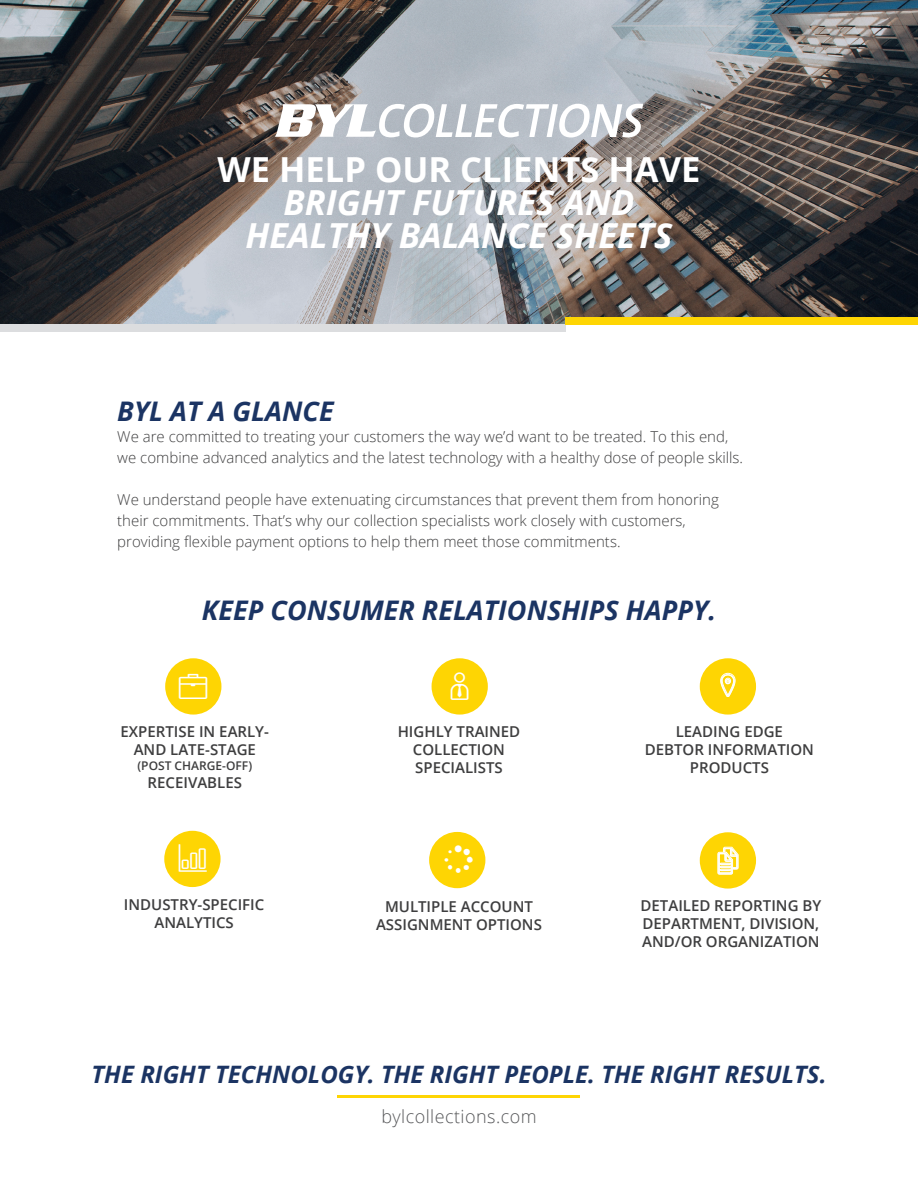
<style>
.page{position:relative;width:918px;height:1188px;background:#fff}
.page>*{position:absolute;margin:0;border:0;box-sizing:border-box;transform-origin:0 0}
.t1{font:italic 700 34.5px/33px "Open Sans";color:#fff;text-align:center}
.Paragraph_Style_1{font:italic 700 27px "Open Sans";color:#1b3463}
.t2{font:italic 700 24px "Open Sans";color:#1b3463}
.t3{font:300 18px "Open Sans";letter-spacing:.025em;color:#57585a}
.Paragraph_Style_1-2{font:300 15px/21px "Open Sans";color:#3e3e3f}
.Paragraph_Style_2{font:600 15px/18px "Open Sans";color:#3e3e3f;text-align:center}
.Paragraph_Style_2-2{font:600 12px "Open Sans";color:#3e3e3f}
.s1{font-style:normal}
</style>
<div class="page">
<img style="left:0;top:0;width:918px;height:324px">
<svg style="left:275px;top:104px;width:368px;height:33px"></svg>
<div style="left:0;top:324px;width:566px;height:8px;background:#dcdddf"></div>
<div style="left:566px;top:317px;width:352px;height:7px;background:#fed503"></div>
<hr style="left:338px;top:1096px;width:242px;height:2px;background:#fed503">
<div style="left:165px;top:658px;width:56px;height:57px;background:#fed503;border-radius:50%"></div>
<div style="left:429px;top:832px;width:56px;height:56px;background:#fed503;border-radius:50%"></div>
<div style="left:700px;top:658px;width:56px;height:57px;background:#fed503;border-radius:50%"></div>
<div style="left:432px;top:658px;width:56px;height:57px;background:#fed503;border-radius:50%"></div>
<div style="left:700px;top:832px;width:56px;height:57px;background:#fed503;border-radius:50%"></div>
<div style="left:164px;top:831px;width:57px;height:56px;background:#fed503;border-radius:50%"></div>
<svg style="left:720px;top:673px;width:16px;height:24px"></svg>
<svg style="left:717px;top:847px;width:22px;height:28px"></svg>
<p class="t1" style="left:218px;top:152px;width:484px"><span class="s1">WE HELP OUR CLIENTS HAVE<br></span>BRIGHT FUTURES AND<br>HEALTHY BALANCE SHEETS</p>
<p class="Paragraph_Style_1" style="left:117px;top:392px;width:218px">BYL AT A GLANCE</p>
<p class="Paragraph_Style_1-2" style="left:117px;top:426px;width:627px">We are committed to treating your customers the way we’d want to be treated. To this end, we combine advanced analytics and the latest technology with a healthy dose of people skills.</p>
<p class="Paragraph_Style_1-2" style="left:117px;top:489px;width:603px">We understand people have extenuating circumstances that prevent them from honoring their commitments. That’s why our collection specialists work closely with customers, providing flexible payment options to help them meet those commitments.</p>
<p class="Paragraph_Style_1" style="left:202px;top:592px;width:516px">KEEP CONSUMER RELATIONSHIPS HAPPY.</p>
<p class="Paragraph_Style_2" style="left:121px;top:722px;width:150px">EXPERTISE IN EARLY-<br>AND LATE-STAGE</p>
<p class="Paragraph_Style_2-2" style="left:137px;top:757px;width:116px">(POST CHARGE-OFF)</p>
<p class="Paragraph_Style_2" style="left:148px;top:773px;width:96px">RECEIVABLES</p>
<p class="Paragraph_Style_2" style="left:124px;top:896px;width:142px">INDUSTRY-SPECIFIC<br>ANALYTICS</p>
<p class="Paragraph_Style_2" style="left:398px;top:722px;width:124px">HIGHLY TRAINED<br>COLLECTION<br>SPECIALISTS</p>
<p class="Paragraph_Style_2" style="left:385px;top:897px;width:149px">MULTIPLE ACCOUNT</p>
<p class="Paragraph_Style_2" style="left:376px;top:915px;width:167px">ASSIGNMENT OPTIONS</p>
<p class="Paragraph_Style_2" style="left:676px;top:722px;width:109px">LEADING EDGE</p>
<p class="Paragraph_Style_2" style="left:645px;top:740px;width:171px">DEBTOR INFORMATION<br>PRODUCTS</p>
<p class="Paragraph_Style_2" style="left:641px;top:896px;width:182px;text-align:left">DETAILED REPORTING BY<br>DEPARTMENT, DIVISION,</p>
<p class="Paragraph_Style_2" style="left:642px;top:932px;width:179px">AND/OR ORGANIZATION</p>
<p class="t2" style="left:92px;top:1057px;width:737px">THE RIGHT TECHNOLOGY. THE RIGHT PEOPLE. THE RIGHT RESULTS.</p>
<p class="t3" style="left:381px;top:1104px;width:157px">bylcollections.com</p>
</div>
